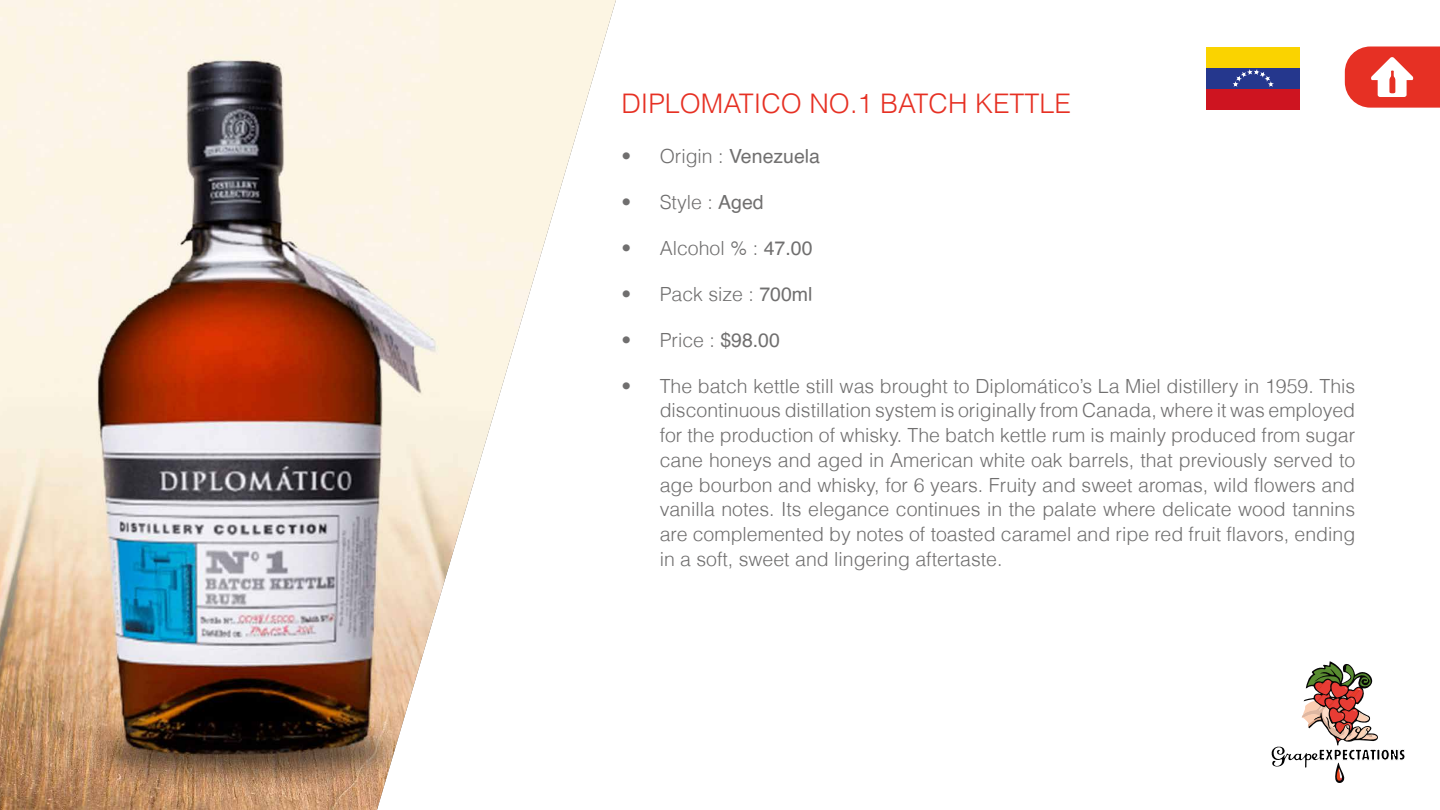
<style>
.page{position:relative;width:1440px;height:810px;background:#fff}
.page>*{position:absolute;margin:0;border:0;box-sizing:border-box;transform-origin:0 0}
.t1{font:300 27px "Helvetica";color:#e63023}
.t2{font:300 19.5px/24.8px "Helvetica";color:#706f6f;text-align:justify}
.t3{font:19.5px "Helvetica";color:#706f6f}
.s1{font-weight:300}
.s2{font-weight:400}
</style>
<div class="page">
<svg style="left:1345px;top:46px;width:95px;height:61px"></svg>
<img style="left:0;top:0;width:616px;height:810px">
<svg style="left:1271px;top:661px;width:134px;height:122px"></svg>
<div style="left:1206px;top:47px;width:94px;height:22px;background:#fad300"></div>
<div style="left:1206px;top:68px;width:94px;height:22px;background:#25378d"></div>
<div style="left:1206px;top:89px;width:94px;height:21px;background:#ce1420"></div>
<svg style="left:1233px;top:69px;width:41px;height:18px"></svg>
<h1 class="t1" style="left:621px;top:87px;width:451px">DIPLOMATICO NO.1 BATCH KETTLE</h1>
<p class="t3" style="left:621px;top:141px;width:200px"><span class="s1">• Origin :</span> Venezuela</p>
<p class="t2" style="left:621px;top:189px;width:144px">• Style : <span class="s2">Aged</span></p>
<p class="t2" style="left:621px;top:235px;width:193px">• Alcohol % : <span class="s2">47.00</span></p>
<p class="t2" style="left:621px;top:281px;width:193px">• Pack size : <span class="s2">700ml</span></p>
<p class="t2" style="left:621px;top:327px;width:160px">• Price : <span class="s2">$98.00</span></p>
<p class="t2" style="left:660px;top:373px;width:697px;text-indent:-38px">• The batch kettle still was brought to Diplomático’s La Miel distillery in 1959. This discontinuous distillation system is originally from Canada, where it was employed for the production of whisky. The batch kettle rum is mainly produced from sugar cane honeys and aged in American white oak barrels, that previously served to age bourbon and whisky, for 6 years. Fruity and sweet aromas, wild flowers and vanilla notes. Its elegance continues in the palate where delicate wood tannins are complemented by notes of toasted caramel and ripe red fruit flavors, ending in a soft, sweet and lingering aftertaste.</p>
</div>
